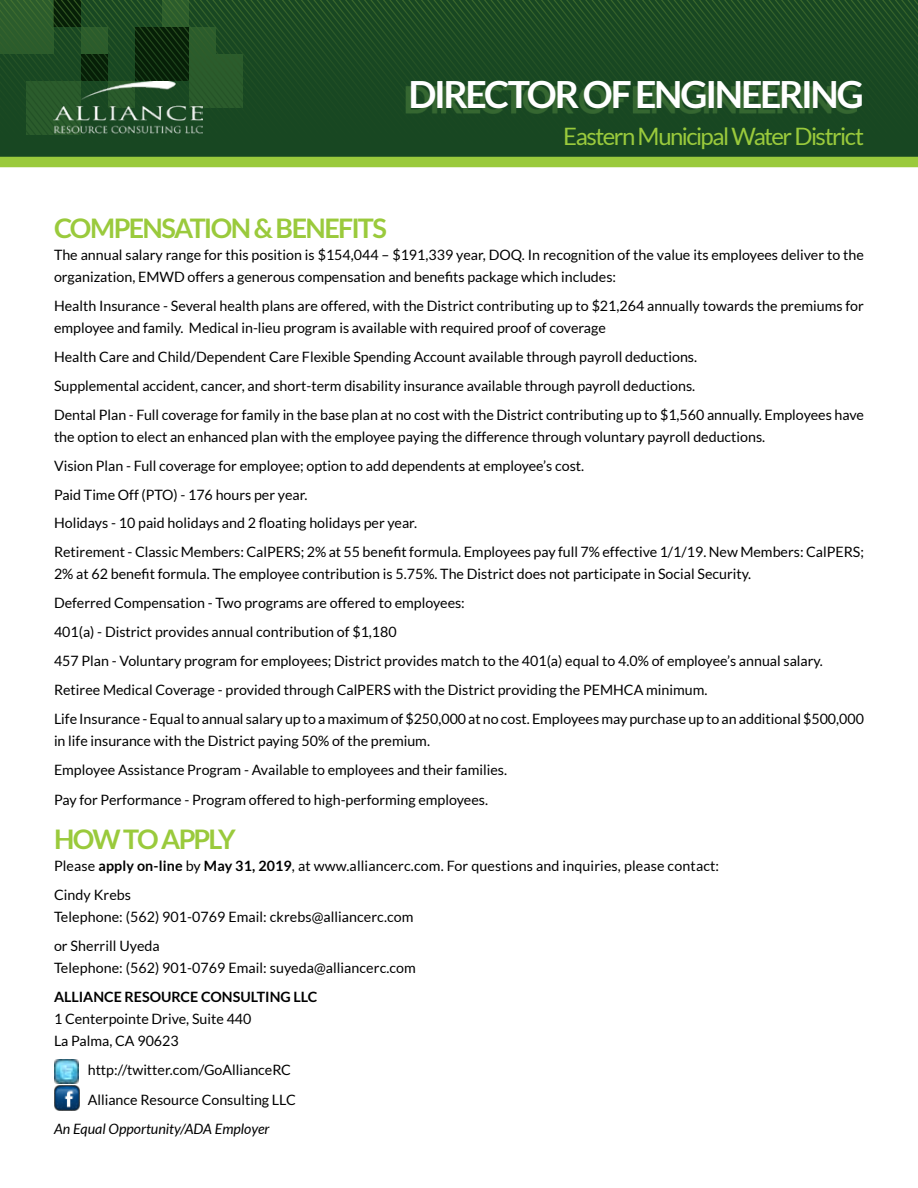
<style>
.page{position:relative;width:918px;height:1188px;background:#fff}
.page>*{position:absolute;margin:0;border:0;box-sizing:border-box;transform-origin:0 0}
.t1{font:700 37.5px "Lato";letter-spacing:-.065em;color:#fff}
.t2{font:700 27px "Lato";letter-spacing:-.06em;color:#9aca3c}
.t3{font:24px "Lato";letter-spacing:-.065em;color:#9aca3c}
.t4{font:14.25px/29px "Lato";color:#000}
.t5{font:italic 14.25px "Lato";color:#000}
.t6{font:700 14.25px "Lato";color:#000}
.s1{font-weight:700}
</style>
<div class="page">
<svg style="left:0;top:0;width:918px;height:157px;background:#1c4a22"></svg>
<img style="left:53px;top:82px;width:149px;height:53px">
<div style="left:406px;top:86px;width:451px;height:28px;background:#407237;opacity:.75"></div>
<img style="left:54px;top:1060px;width:25px;height:50px">
<div style="left:0;top:157px;width:918px;height:10px;background:#9aca3c"></div>
<h1 class="t1" style="left:408px;top:73px;width:457px">DIRECTOR OF ENGINEERING</h1>
<h3 class="t3" style="left:563px;top:123px;width:302px">Eastern Municipal Water District</h3>
<h2 class="t2" style="left:54px;top:212px;width:334px">COMPENSATION &amp; BENEFITS</h2>
<p class="t4" style="left:54px;top:244px;width:811px;line-height:22.2px">The annual salary range for this position is $154,044 – $191,339 year, DOQ. In recognition of the value its employees deliver to the organization, EMWD offers a generous compensation and benefits package which includes:</p>
<p class="t4" style="left:54px;top:295px;width:811px;line-height:22.2px">Health Insurance - Several health plans are offered, with the District contributing up to $21,264 annually towards the premiums for employee and family. Medical in-lieu program is available with required proof of coverage</p>
<p class="t4" style="left:54px;top:342px;width:811px">Health Care and Child/Dependent Care Flexible Spending Account available through payroll deductions.<br>Supplemental accident, cancer, and short-term disability insurance available through payroll deductions.<br>Dental Plan - Full coverage for family in the base plan at no cost with the District contributing up to $1,560 annually. Employees have</p>
<p class="t4" style="left:54px;top:422px;width:812px">the option to elect an enhanced plan with the employee paying the difference through voluntary payroll deductions.<br>Vision Plan - Full coverage for employee; option to add dependents at employee’s cost.<br>Paid Time Off (PTO) - 176 hours per year.<br>Holidays - 10 paid holidays and 2 floating holidays per year.<br>Retirement - Classic Members: CalPERS; 2% at 55 benefit formula. Employees pay full 7% effective 1/1/19. New Members: CalPERS;</p>
<p class="t4" style="left:54px;top:560px;width:811px">2% at 62 benefit formula. The employee contribution is 5.75%. The District does not participate in Social Security.<br>Deferred Compensation - Two programs are offered to employees:<br>401(a) - District provides annual contribution of $1,180<br>457 Plan - Voluntary program for employees; District provides match to the 401(a) equal to 4.0% of employee’s annual salary.<br>Retiree Medical Coverage - provided through CalPERS with the District providing the PEMHCA minimum.<br>Life Insurance - Equal to annual salary up to a maximum of $250,000 at no cost. Employees may purchase up to an additional $500,000</p>
<p class="t4" style="left:54px;top:726px;width:455px;line-height:29.4px">in life insurance with the District paying 50% of the premium.<br>Employee Assistance Program - Available to employees and their families.<br>Pay for Performance - Program offered to high-performing employees.</p>
<h2 class="t2" style="left:54px;top:823px;width:183px">HOW TO APPLY</h2>
<p class="t4" style="left:54px;top:851px;width:667px">Please <span class="s1">apply on-line</span> by <span class="s1">May 31, 2019</span>, at www.alliancerc.com. For questions and inquiries, please contact:<br>Cindy Krebs</p>
<p class="t4" style="left:54px;top:902px;width:361px">Telephone: (562) 901-0769 Email: ckrebs@alliancerc.com or Sherrill Uyeda</p>
<p class="t4" style="left:54px;top:953px;width:363px">Telephone: (562) 901-0769 Email: suyeda@alliancerc.com</p>
<p class="t6" style="left:54px;top:988px;width:265px">ALLIANCE RESOURCE CONSULTING LLC</p>
<p class="t4" style="left:54px;top:1008px;width:199px;line-height:22.2px">1 Centerpointe Drive, Suite 440<br>La Palma, CA 90623</p>
<p class="t4" style="left:88px;top:1055px;width:210px;line-height:30.2px">http://twitter.com/GoAllianceRC<br>Alliance Resource Consulting LLC</p>
<p class="t5" style="left:54px;top:1121px;width:217px">An Equal Opportunity/ADA Employer</p>
</div>
